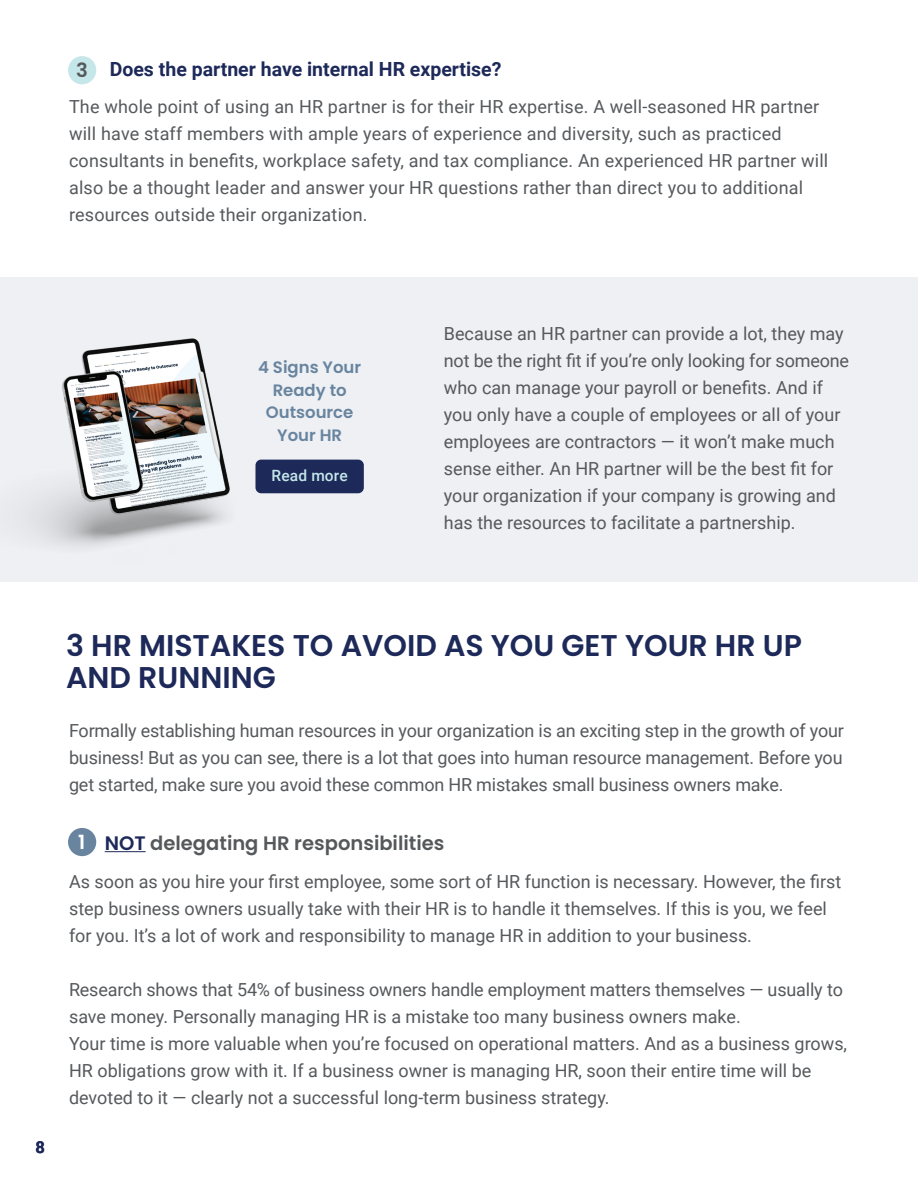
<style>
.page{position:relative;width:918px;height:1188px;background:#fff}
.page>*{position:absolute;margin:0;border:0;box-sizing:border-box;transform-origin:0 0}
.t1{font:600 30px/31.5px "Poppins";color:#1d2959}
.t2{font:600 19.65px "Poppins";color:#56595c}
.t3{font:700 19.5px "Roboto";color:#1d2959}
.t4{font:600 19.5px "Poppins";color:#56595c}
.t5{font:18px/27px "Roboto";color:#56595c}
.t6{font:600 16.5px/22.5px "Poppins";color:#68849e;text-align:center}
.t7{font:700 16.5px "Roboto";color:#1d2959}
.t8{font:500 15.45px "Roboto";letter-spacing:.01em;color:#c5e7ea}
.s1{font-size:19.65px;color:#fff}
.s2{color:#1d2959}
</style>
<div class="page">
<div style="left:0;top:277px;width:918px;height:305px;background:#eef0f4"></div>
<div style="left:255px;top:460px;width:109px;height:33px;background:#1d2959;border-radius:6px"></div>
<img style="left:26px;top:338px;width:204px;height:209px">
<hr style="left:105px;top:851px;width:41px;height:1px;background:#1d2959">
<div style="left:68px;top:828px;width:28px;height:28px;background:#68849e;border-radius:50%"></div>
<div style="left:68px;top:56px;width:28px;height:28px;background:#c5e7ea;border-radius:50%"></div>
<p class="t3" style="left:110px;top:56px;width:393px">Does the partner have internal HR expertise?</p>
<p class="t5" style="left:69px;top:93px;width:761px">The whole point of using an HR partner is for their HR expertise. A well-seasoned HR partner will have staff members with ample years of experience and diversity, such as practiced consultants in benefits, workplace safety, and tax compliance. An experienced HR partner will also be a thought leader and answer your HR questions rather than direct you to additional resources outside their organization.</p>
<p class="t2" style="left:76px;top:59px;width:13px">3</p>
<p class="t6" style="left:258px;top:356px;width:105px">4 Signs Your<br>Ready to<br>Outsource<br>Your HR</p>
<p class="t8" style="left:272px;top:465px;width:78px">Read more</p>
<p class="t5" style="left:444px;top:320px;width:407px">Because an HR partner can provide a lot, they may not be the right fit if you’re only looking for someone who can manage your payroll or benefits. And if you only have a couple of employees or all of your employees are contractors — it won’t make much sense either. An HR partner will be the best fit for your organization if your company is growing and has the resources to facilitate a partnership.</p>
<p class="t7" style="left:36px;top:1136px;width:11px">8</p>
<h1 class="t1" style="left:66px;top:630px;width:737px">3 HR MISTAKES TO AVOID AS YOU GET YOUR HR UP<br>AND RUNNING</h1>
<p class="t5" style="left:69px;top:716px;width:776px;text-align:justify">Formally establishing human resources in your organization is an exciting step in the growth of your business! But as you can see, there is a lot that goes into human resource management. Before you get started, make sure you avoid these common HR mistakes small business owners make.</p>
<p class="t4" style="left:78px;top:832px;width:368px"><span class="s1">1</span> <span class="s2">NOT</span> delegating HR responsibilities</p>
<p class="t5" style="left:69px;top:867px;width:774px">As soon as you hire your first employee, some sort of HR function is necessary. However, the first step business owners usually take with their HR is to handle it themselves. If this is you, we feel for you. It’s a lot of work and responsibility to manage HR in addition to your business.</p>
<p class="t5" style="left:69px;top:975px;width:780px">Research shows that 54% of business owners handle employment matters themselves — usually to save money. Personally managing HR is a mistake too many business owners make.<br>Your time is more valuable when you’re focused on operational matters. And as a business grows, HR obligations grow with it. If a business owner is managing HR, soon their entire time will be devoted to it — clearly not a successful long-term business strategy.</p>
</div>
